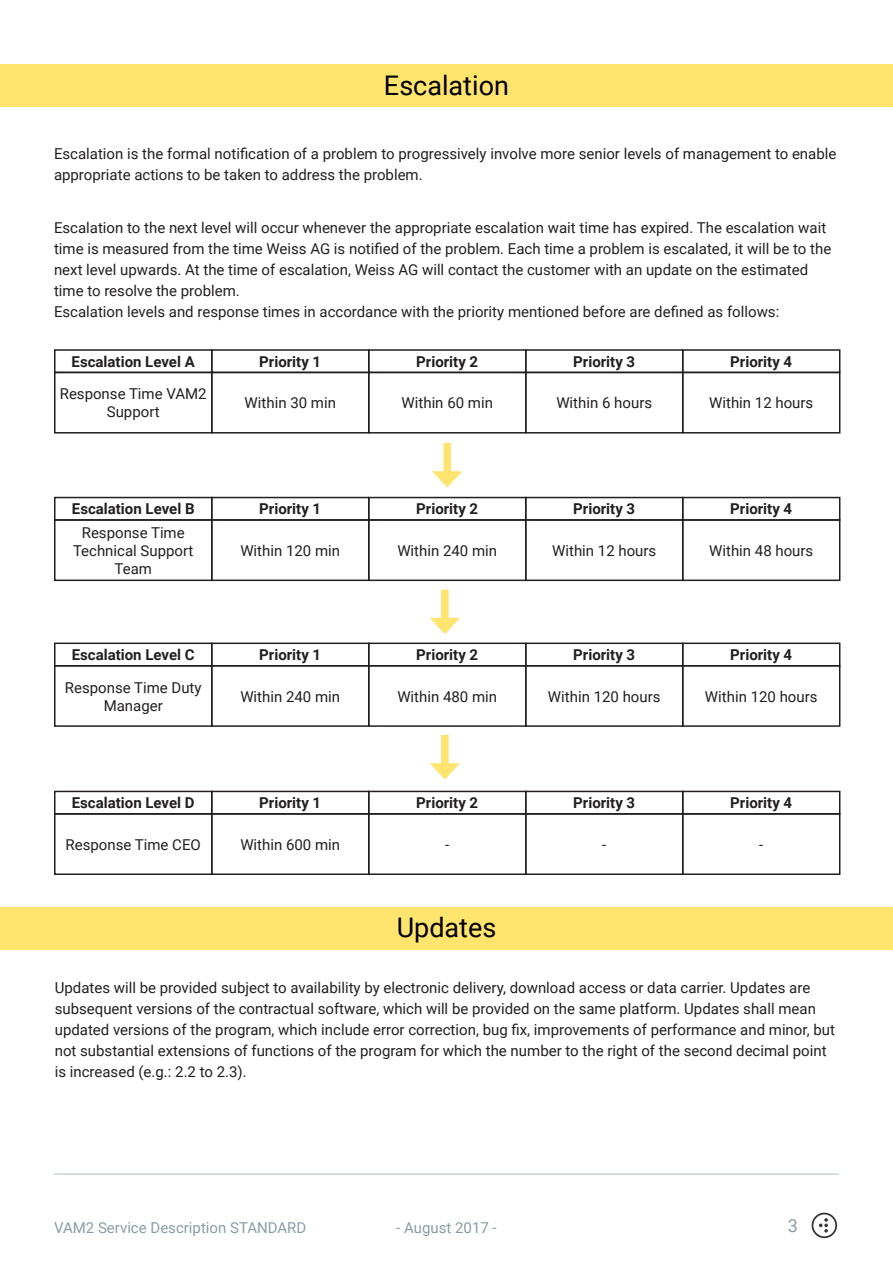
<style>
.page{position:relative;width:893px;height:1263px;background:#fff}
.page>*{position:absolute;margin:0;border:0;box-sizing:border-box;transform-origin:0 0}
.t1{font:27px "Roboto";color:#000001}
.t2{font:18px "Roboto";color:#8b9da4}
.t3{font:15px/21px "Roboto";color:#231f20}
.t4{font:700 15px "Roboto";color:#231f20}
.t5{font:15px "Roboto";color:#8b9da4}
.t6{font:15px "Roboto";color:#899ba0}
</style>
<div class="page">
<div style="left:1px;top:907px;width:892px;height:42px;background:#ffe46e"></div>
<div style="left:1px;top:64px;width:892px;height:42px;background:#ffe46e"></div>
<hr style="left:54px;top:1174px;width:785px;height:1px;background:#afbec2">
<div style="left:54px;top:372px;width:158px;height:61px;border:2px solid #231f20"></div>
<div style="left:211px;top:372px;width:158px;height:61px;border:2px solid #231f20"></div>
<div style="left:368px;top:372px;width:158px;height:61px;border:2px solid #231f20"></div>
<div style="left:443px;top:443px;width:8px;height:34px;background:#ffe570"></div>
<svg style="left:432px;top:471px;width:30px;height:16px"></svg>
<div style="left:54px;top:349px;width:158px;height:24px;border:2px solid #231f20"></div>
<div style="left:211px;top:349px;width:158px;height:24px;border:2px solid #231f20"></div>
<div style="left:368px;top:349px;width:158px;height:24px;border:2px solid #231f20"></div>
<div style="left:525px;top:349px;width:158px;height:24px;border:2px solid #231f20"></div>
<div style="left:682px;top:349px;width:158px;height:24px;border:2px solid #231f20"></div>
<div style="left:525px;top:372px;width:158px;height:61px;border:2px solid #231f20"></div>
<div style="left:682px;top:372px;width:158px;height:61px;border:2px solid #231f20"></div>
<div style="left:54px;top:519px;width:158px;height:62px;border:2px solid #231f20"></div>
<div style="left:211px;top:519px;width:158px;height:62px;border:2px solid #231f20"></div>
<div style="left:368px;top:519px;width:158px;height:62px;border:2px solid #231f20"></div>
<div style="left:54px;top:497px;width:158px;height:24px;border:2px solid #231f20"></div>
<div style="left:211px;top:497px;width:158px;height:24px;border:2px solid #231f20"></div>
<div style="left:368px;top:497px;width:158px;height:24px;border:2px solid #231f20"></div>
<div style="left:525px;top:497px;width:158px;height:24px;border:2px solid #231f20"></div>
<div style="left:682px;top:497px;width:158px;height:24px;border:2px solid #231f20"></div>
<div style="left:525px;top:519px;width:158px;height:62px;border:2px solid #231f20"></div>
<div style="left:682px;top:519px;width:158px;height:62px;border:2px solid #231f20"></div>
<div style="left:441px;top:590px;width:8px;height:34px;background:#ffe570"></div>
<svg style="left:430px;top:618px;width:30px;height:16px"></svg>
<div style="left:54px;top:665px;width:158px;height:62px;border:2px solid #231f20"></div>
<div style="left:211px;top:665px;width:158px;height:62px;border:2px solid #231f20"></div>
<div style="left:368px;top:665px;width:158px;height:62px;border:2px solid #231f20"></div>
<div style="left:54px;top:642px;width:158px;height:24px;border:2px solid #231f20"></div>
<div style="left:211px;top:642px;width:158px;height:24px;border:2px solid #231f20"></div>
<div style="left:368px;top:642px;width:158px;height:24px;border:2px solid #231f20"></div>
<div style="left:525px;top:642px;width:158px;height:24px;border:2px solid #231f20"></div>
<div style="left:682px;top:642px;width:158px;height:24px;border:2px solid #231f20"></div>
<div style="left:525px;top:665px;width:158px;height:62px;border:2px solid #231f20"></div>
<div style="left:682px;top:665px;width:158px;height:62px;border:2px solid #231f20"></div>
<div style="left:54px;top:813px;width:158px;height:62px;border:2px solid #231f20"></div>
<div style="left:211px;top:813px;width:158px;height:62px;border:2px solid #231f20"></div>
<div style="left:368px;top:813px;width:158px;height:62px;border:2px solid #231f20"></div>
<div style="left:54px;top:791px;width:158px;height:24px;border:2px solid #231f20"></div>
<div style="left:211px;top:791px;width:158px;height:24px;border:2px solid #231f20"></div>
<div style="left:368px;top:791px;width:158px;height:24px;border:2px solid #231f20"></div>
<div style="left:525px;top:791px;width:158px;height:24px;border:2px solid #231f20"></div>
<div style="left:682px;top:791px;width:158px;height:24px;border:2px solid #231f20"></div>
<div style="left:525px;top:813px;width:158px;height:62px;border:2px solid #231f20"></div>
<div style="left:682px;top:813px;width:158px;height:62px;border:2px solid #231f20"></div>
<div style="left:441px;top:735px;width:8px;height:34px;background:#ffe570"></div>
<svg style="left:430px;top:763px;width:30px;height:16px"></svg>
<svg style="left:812px;top:1212px;width:25px;height:26px"></svg>
<h1 class="t1" style="left:384px;top:66px;width:127px">Escalation</h1>
<p class="t3" style="left:54px;top:143px;width:784px">Escalation is the formal notification of a problem to progressively involve more senior levels of management to enable appropriate actions to be taken to address the problem.</p>
<p class="t3" style="left:54px;top:217px;width:779px">Escalation to the next level will occur whenever the appropriate escalation wait time has expired. The escalation wait time is measured from the time Weiss AG is notified of the problem. Each time a problem is escalated, it will be to the next level upwards. At the time of escalation, Weiss AG will contact the customer with an update on the estimated time to resolve the problem.<br>Escalation levels and response times in accordance with the priority mentioned before are defined as follows:</p>
<p class="t4" style="left:72px;top:351px;width:125px">Escalation Level A</p>
<p class="t4" style="left:259px;top:351px;width:63px">Priority 1</p>
<p class="t4" style="left:416px;top:351px;width:63px">Priority 2</p>
<p class="t4" style="left:573px;top:351px;width:63px">Priority 3</p>
<p class="t4" style="left:730px;top:351px;width:63px">Priority 4</p>
<p class="t3" style="left:556px;top:392px;width:97px">Within 6 hours</p>
<p class="t3" style="left:709px;top:392px;width:106px">Within 12 hours</p>
<p class="t3" style="left:60px;top:384px;width:148px;line-height:18px;text-align:center">Response Time VAM2<br>Support</p>
<p class="t3" style="left:245px;top:392px;width:93px">Within 30 min</p>
<p class="t3" style="left:402px;top:392px;width:93px">Within 60 min</p>
<p class="t4" style="left:72px;top:498px;width:124px">Escalation Level B</p>
<p class="t4" style="left:259px;top:498px;width:63px">Priority 1</p>
<p class="t4" style="left:416px;top:498px;width:63px">Priority 2</p>
<p class="t4" style="left:573px;top:498px;width:63px">Priority 3</p>
<p class="t4" style="left:730px;top:498px;width:63px">Priority 4</p>
<p class="t3" style="left:552px;top:539px;width:106px">Within 12 hours</p>
<p class="t3" style="left:709px;top:539px;width:106px">Within 48 hours</p>
<p class="t3" style="left:73px;top:523px;width:122px;line-height:18px;text-align:center">Response Time<br>Technical Support<br>Team</p>
<p class="t3" style="left:240px;top:539px;width:101px">Within 120 min</p>
<p class="t3" style="left:397px;top:539px;width:101px">Within 240 min</p>
<p class="t4" style="left:72px;top:644px;width:124px">Escalation Level C</p>
<p class="t4" style="left:259px;top:644px;width:63px">Priority 1</p>
<p class="t4" style="left:416px;top:644px;width:63px">Priority 2</p>
<p class="t4" style="left:573px;top:644px;width:63px">Priority 3</p>
<p class="t4" style="left:730px;top:644px;width:63px">Priority 4</p>
<p class="t3" style="left:548px;top:685px;width:114px">Within 120 hours</p>
<p class="t3" style="left:705px;top:685px;width:114px">Within 120 hours</p>
<p class="t3" style="left:65px;top:678px;width:138px;line-height:18px;text-align:center">Response Time Duty<br>Manager</p>
<p class="t3" style="left:240px;top:685px;width:101px">Within 240 min</p>
<p class="t3" style="left:397px;top:685px;width:101px">Within 480 min</p>
<p class="t4" style="left:72px;top:792px;width:124px">Escalation Level D</p>
<p class="t4" style="left:259px;top:792px;width:63px">Priority 1</p>
<p class="t4" style="left:416px;top:792px;width:63px">Priority 2</p>
<p class="t4" style="left:573px;top:792px;width:63px">Priority 3</p>
<p class="t4" style="left:730px;top:792px;width:63px">Priority 4</p>
<p class="t3" style="left:602px;top:833px;width:6px">-</p>
<p class="t3" style="left:759px;top:833px;width:6px">-</p>
<p class="t3" style="left:66px;top:833px;width:137px">Response Time CEO</p>
<p class="t3" style="left:240px;top:833px;width:101px">Within 600 min</p>
<p class="t3" style="left:445px;top:833px;width:6px">-</p>
<h1 class="t1" style="left:397px;top:909px;width:101px">Updates</h1>
<p class="t3" style="left:55px;top:976px;width:782px">Updates will be provided subject to availability by electronic delivery, download access or data carrier. Updates are subsequent versions of the contractual software, which will be provided on the same platform. Updates shall mean updated versions of the program, which include error correction, bug fix, improvements of performance and minor, but not substantial extensions of functions of the program for which the number to the right of the second decimal point is increased (e.g.: 2.2 to 2.3).</p>
<p class="t5" style="left:54px;top:1217px;width:254px">VAM2 Service Description STANDARD</p>
<p class="t6" style="left:396px;top:1217px;width:102px">- August 2017 -</p>
<p class="t2" style="left:788px;top:1212px;width:12px">3</p>
</div>
